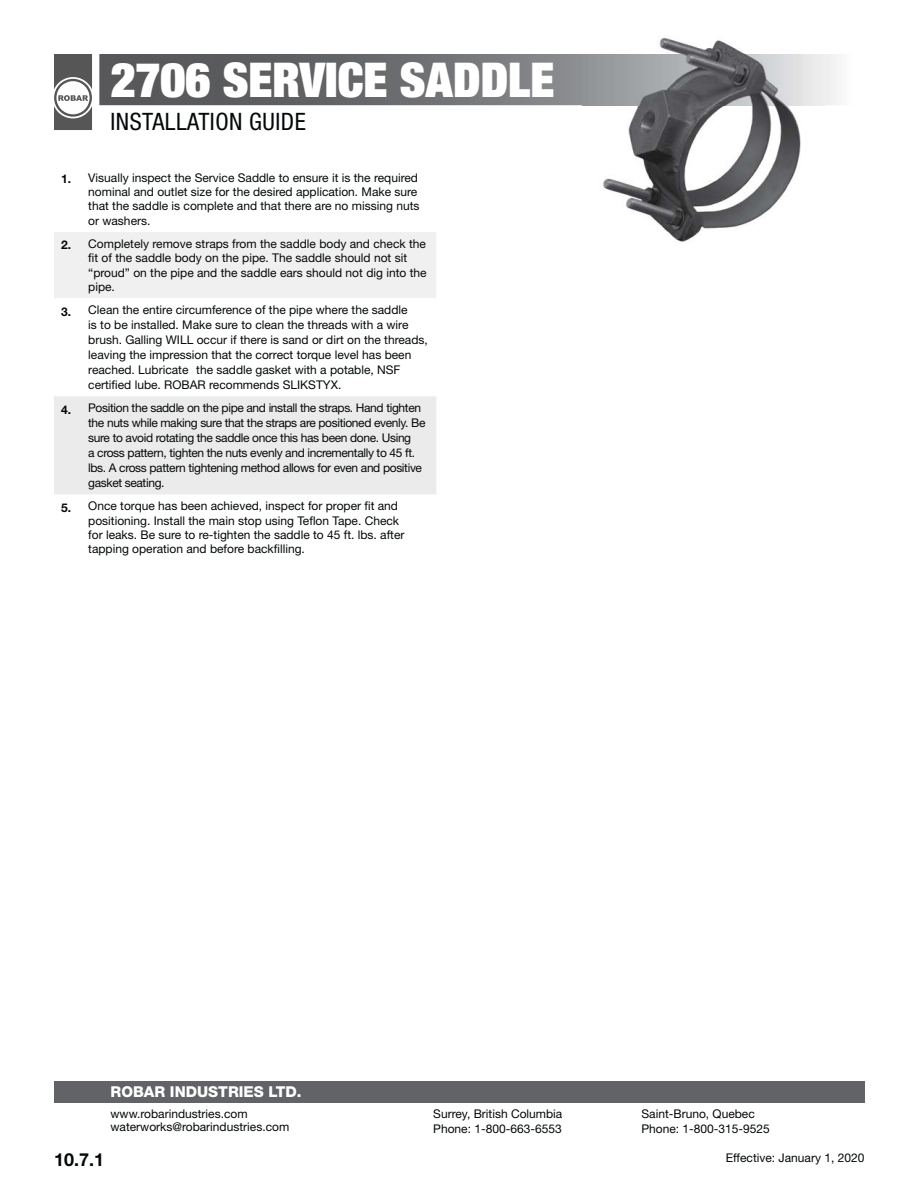
<style>
.page{position:relative;width:918px;height:1188px;background:#fff}
.page>*{position:absolute;margin:0;border:0;box-sizing:border-box;transform-origin:0 0}
.t1{font:900 condensed 48px "Helvetica Neue LT Std";color:#fff}
.t2{font:condensed 24px "Helvetica Neue LT Std";letter-spacing:.02em;color:#040809}
.t3{font:700 18px "Helvetica Neue LT Std";color:#040809}
.t4{font:800 15px "Helvetica Neue LT Std";color:#fff}
.t5{font:12px/14.4px "Helvetica Neue LT Std";color:#040809}
.t6{font:12px/15px "Helvetica Neue LT Std";letter-spacing:-.03em;color:#040809}
.s1{font-weight:700}
</style>
<div class="page">
<div style="left:54px;top:1082px;width:810px;height:21px;background:#626366"></div>
<svg style="left:54px;top:54px;width:38px;height:76px"></svg>
<svg style="left:99px;top:54px;width:739px;height:51px;background:#6c6d6f"></svg>
<img style="left:583px;top:37px;width:243px;height:205px">
<img style="left:583px;top:54px;width:243px;height:51px">
<svg style="left:54px;top:232px;width:382px;height:262px"></svg>
<h1 class="t1" style="left:111px;top:52px;width:446px">2706 SERVICE SADDLE</h1>
<h2 class="t2" style="left:111px;top:108px;width:197px">INSTALLATION GUIDE</h2>
<p class="t5" style="left:88px;top:171px;width:333px;text-indent:-27px"><span class="s1">1.</span> Visually inspect the Service Saddle to ensure it is the required nominal and outlet size for the desired application. Make sure that the saddle is complete and that there are no missing nuts or washers.</p>
<p class="t5" style="left:88px;top:237px;width:340px;text-indent:-27px"><span class="s1">2.</span> Completely remove straps from the saddle body and check the fit of the saddle body on the pipe. The saddle should not sit “proud” on the pipe and the saddle ears should not dig into the pipe.</p>
<p class="t5" style="left:88px;top:303px;width:341px;line-height:15px;text-indent:-27px"><span class="s1">3.</span> Clean the entire circumference of the pipe where the saddle<br>is to be installed. Make sure to clean the threads with a wire brush. Galling WILL occur if there is sand or dirt on the threads, leaving the impression that the correct torque level has been reached. Lubricate the saddle gasket with a potable, NSF certified lube. ROBAR recommends SLIKSTYX.</p>
<p class="t6" style="left:88px;top:401px;width:339px;text-indent:-27px"><span class="s1">4.</span> Position the saddle on the pipe and install the straps. Hand tighten the nuts while making sure that the straps are positioned evenly. Be sure to avoid rotating the saddle once this has been done. Using<br>a cross pattern, tighten the nuts evenly and incrementally to 45 ft. lbs. A cross pattern tightening method allows for even and positive gasket seating.</p>
<p class="t5" style="left:88px;top:500px;width:318px;text-indent:-27px"><span class="s1">5.</span> Once torque has been achieved, inspect for proper fit and positioning. Install the main stop using Teflon Tape. Check for leaks. Be sure to re-tighten the saddle to 45 ft. lbs. after tapping operation and before backfilling.</p>
<p class="t4" style="left:111px;top:1083px;width:193px">ROBAR INDUSTRIES LTD.</p>
<h3 class="t3" style="left:54px;top:1150px;width:52px">10.7.1</h3>
<p class="t5" style="left:111px;top:1108px;width:180px;line-height:13.2px">www.robarindustries.com waterworks@robarindustries.com</p>
<p class="t5" style="left:433px;top:1108px;width:131px">Surrey, British Columbia<br>Phone: 1-800-663-6553</p>
<p class="t5" style="left:641px;top:1108px;width:130px">Saint-Bruno, Quebec<br>Phone: 1-800-315-9525</p>
<p class="t5" style="left:726px;top:1152px;width:140px">Effective: January 1, 2020</p>
</div>
